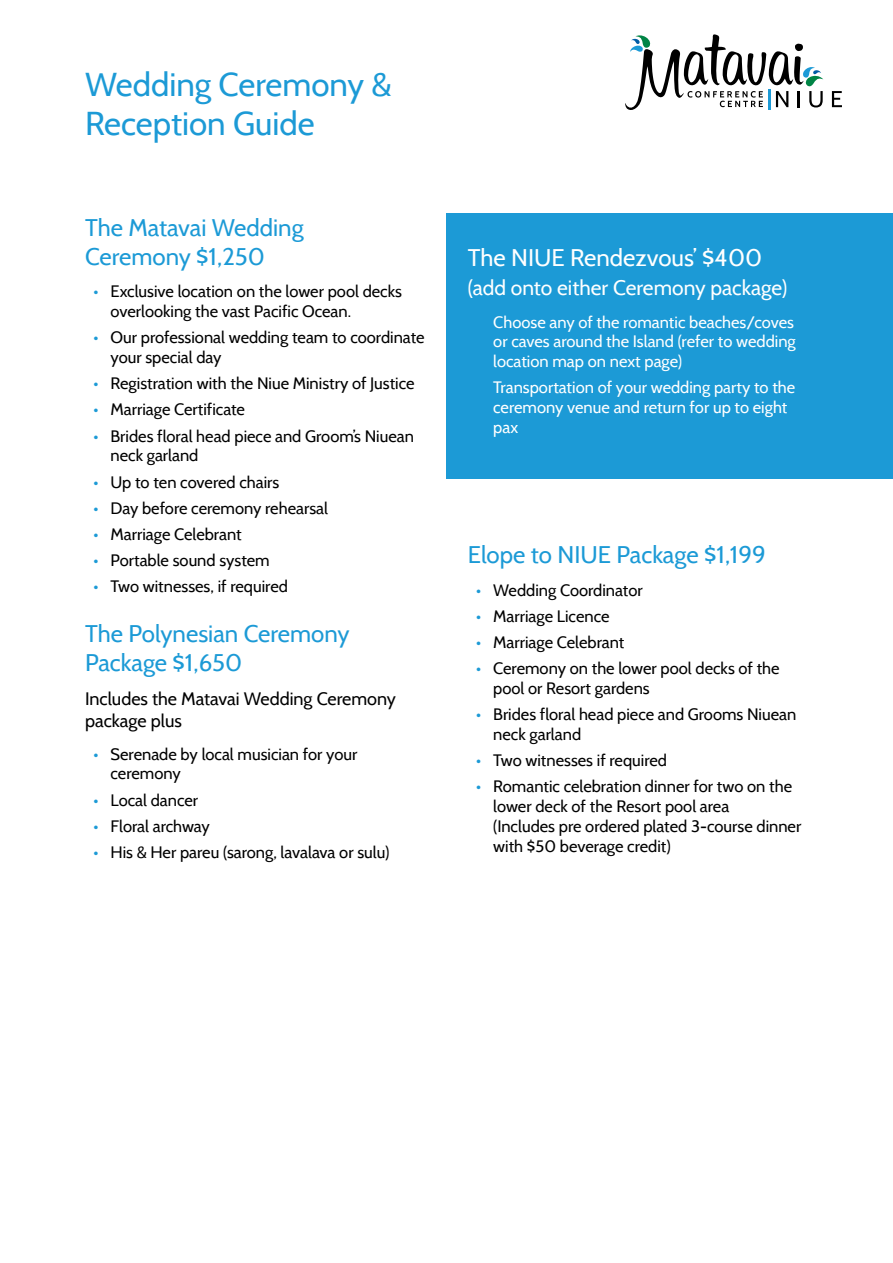
<style>
.page{position:relative;width:893px;height:1263px;background:#fff}
.page>*{position:absolute;margin:0;border:0;box-sizing:border-box;transform-origin:0 0}
.t1{font:33px/39.6px "Cabin";color:#1c9ad6}
.t2{font:24px/28.8px "Cabin";color:#1c9ad6}
.t3{font:24px "Cabin";color:#fff}
.t4{font:21px "Cabin";color:#fff}
.t5{font:18px/21.6px "Cabin";color:#000}
.t6{font:16.5px/19.8px "Cabin";color:#000}
.t7{font:16.5px/19.8px "Cabin";color:#fff;text-align:justify}
.s1{color:#1c9ad6}
</style>
<div class="page">
<svg style="left:832px;top:91px;width:10px;height:16px"></svg>
<svg style="left:625px;top:34px;width:198px;height:76px"></svg>
<div style="left:446px;top:213px;width:447px;height:265px;background:#1c9ad6"></div>
<h1 class="t1" style="left:85px;top:64px;width:308px">Wedding Ceremony &amp;<br>Reception Guide</h1>
<h2 class="t2" style="left:85px;top:213px;width:220px">The Matavai Wedding<br>Ceremony $1,250</h2>
<p class="t6" style="left:111px;top:281px;width:293px;text-indent:-17px"><span class="s1">•</span> Exclusive location on the lower pool decks overlooking the vast Pacific Ocean.</p>
<p class="t6" style="left:111px;top:327px;width:316px;text-indent:-17px"><span class="s1">•</span> Our professional wedding team to coordinate your special day</p>
<p class="t6" style="left:94px;top:373px;width:323px"><span class="s1">•</span> Registration with the Niue Ministry of Justice</p>
<p class="t6" style="left:94px;top:399px;width:153px"><span class="s1">•</span> Marriage Certificate</p>
<p class="t6" style="left:111px;top:426px;width:305px;text-indent:-17px"><span class="s1">•</span> Brides floral head piece and Groom’s Niuean neck garland</p>
<p class="t6" style="left:94px;top:472px;width:187px"><span class="s1">•</span> Up to ten covered chairs</p>
<p class="t6" style="left:94px;top:498px;width:236px"><span class="s1">•</span> Day before ceremony rehearsal</p>
<p class="t6" style="left:94px;top:524px;width:150px"><span class="s1">•</span> Marriage Celebrant</p>
<p class="t6" style="left:94px;top:550px;width:178px"><span class="s1">•</span> Portable sound system</p>
<p class="t6" style="left:94px;top:576px;width:196px"><span class="s1">•</span> Two witnesses, if required</p>
<h2 class="t2" style="left:85px;top:619px;width:266px">The Polynesian Ceremony<br>Package $1,650</h2>
<p class="t5" style="left:85px;top:688px;width:313px">Includes the Matavai Wedding Ceremony package plus</p>
<p class="t6" style="left:111px;top:744px;width:248px;text-indent:-17px"><span class="s1">•</span> Serenade by local musician for your ceremony</p>
<p class="t6" style="left:94px;top:790px;width:106px"><span class="s1">•</span> Local dancer</p>
<p class="t6" style="left:94px;top:816px;width:118px"><span class="s1">•</span> Floral archway</p>
<p class="t6" style="left:94px;top:842px;width:297px"><span class="s1">•</span> His &amp; Her pareu (sarong, lavalava or sulu)</p>
<h2 class="t3" style="left:468px;top:242px;width:296px">The NIUE Rendezvous’ $400</h2>
<p class="t4" style="left:468px;top:275px;width:321px">(add onto either Ceremony package)</p>
<p class="t7" style="left:493px;top:312px;width:304px;text-indent:-17px"><span class="s1">•</span> Choose any of the romantic beaches/coves or caves around the Island (refer to wedding location map on next page)</p>
<p class="t7" style="left:493px;top:378px;width:304px;text-align:left;text-indent:-17px"><span class="s1">•</span> Transportation of your wedding party to the ceremony venue and return for up to eight pax</p>
<h2 class="t2" style="left:468px;top:540px;width:299px">Elope to NIUE Package $1,199</h2>
<p class="t6" style="left:476px;top:580px;width:168px"><span class="s1">•</span> Wedding Coordinator</p>
<p class="t6" style="left:476px;top:606px;width:135px"><span class="s1">•</span> Marriage Licence</p>
<p class="t6" style="left:476px;top:632px;width:150px"><span class="s1">•</span> Marriage Celebrant</p>
<p class="t6" style="left:493px;top:658px;width:288px;text-indent:-17px"><span class="s1">•</span> Ceremony on the lower pool decks of the pool or Resort gardens</p>
<p class="t6" style="left:493px;top:704px;width:305px;text-indent:-17px"><span class="s1">•</span> Brides floral head piece and Grooms Niuean neck garland</p>
<p class="t6" style="left:476px;top:750px;width:192px"><span class="s1">•</span> Two witnesses if required</p>
<p class="t6" style="left:493px;top:777px;width:310px;text-indent:-17px"><span class="s1">•</span> Romantic celebration dinner for two on the lower deck of the Resort pool area<br>(Includes pre ordered plated 3-course dinner with $50 beverage credit)</p>
</div>
